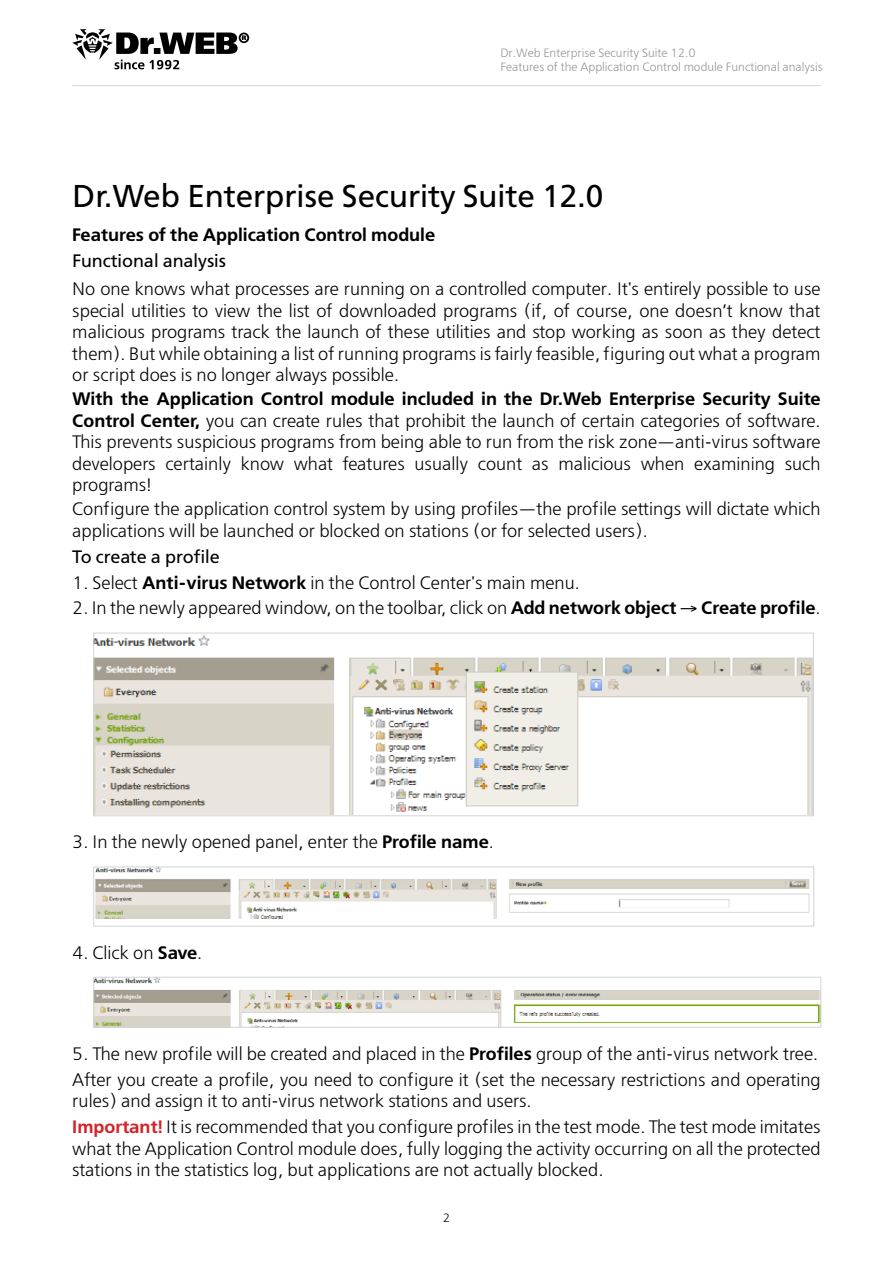
<style>
.page{position:relative;width:893px;height:1263px;background:#fff}
.page>*{position:absolute;margin:0;border:0;box-sizing:border-box;transform-origin:0 0}
.t1{font:31.5px "Free Set";color:#000}
.t2{font:300 18px/21.6px "Free Set";color:#000}
.t3{font:600 18px "Free Set";color:#000}
.t4{font:18px "Free Set";color:#000}
.t5{font:300 12px/14.4px "Free Set";color:#939598}
.t6{font:300 12px "Free Set";color:#000}
.s1{font-weight:600}
.s2{font-weight:600;color:#d2232a}
</style>
<div class="page">
<svg style="left:72px;top:29px;width:177px;height:40px"></svg>
<hr style="left:72px;top:85px;width:749px;height:1px;background:#d1d3d4">
<img style="left:96px;top:635px;width:716px;height:179px">
<div style="left:94px;top:633px;width:720px;height:183px;border:1px solid #d1d3d4"></div>
<img style="left:96px;top:869px;width:714px;height:50px">
<div style="left:94px;top:867px;width:720px;height:59px;border:1px solid #d1d3d4"></div>
<img style="left:96px;top:979px;width:723px;height:46px">
<div style="left:94px;top:977px;width:727px;height:50px;border:1px solid #d1d3d4"></div>
<p class="t5" style="left:500px;top:46px;width:324px">Dr.Web Enterprise Security Suite 12.0<br>Features of the Application Control module Functional analysis</p>
<h1 class="t1" style="left:72px;top:175px;width:533px">Dr.Web Enterprise Security Suite 12.0</h1>
<p class="t3" style="left:72px;top:223px;width:364px">Features of the Application Control module</p>
<p class="t4" style="left:72px;top:249px;width:155px">Functional analysis</p>
<p class="t2" style="left:72px;top:278px;width:750px;text-align:justify">No one knows what processes are running on a controlled computer. It's entirely possible to use special utilities to view the list of downloaded programs (if, of course, one doesn’t know that malicious programs track the launch of these utilities and stop working as soon as they detect them). But while obtaining a list of running programs is fairly feasible, figuring out what a program or script does is no longer always possible.</p>
<p class="t2" style="left:72px;top:388px;width:750px;text-align:justify"><span class="s1">With the Application Control module included in the Dr.Web Enterprise Security Suite Control Center,</span> you can create rules that prohibit the launch of certain categories of software.<br>This prevents suspicious programs from being able to run from the risk zone—anti-virus software developers certainly know what features usually count as malicious when examining such programs!</p>
<p class="t2" style="left:72px;top:498px;width:750px">Configure the application control system by using profiles—the profile settings will dictate which applications will be launched or blocked on stations (or for selected users).</p>
<p class="t4" style="left:72px;top:545px;width:149px">To create a profile</p>
<p class="t2" style="left:72px;top:571px;width:509px">1. Select <span class="s1">Anti-virus Network</span> in the Control Center's main menu.</p>
<p class="t2" style="left:72px;top:597px;width:750px">2. In the newly appeared window, on the toolbar, click on <span class="s1">Add network object</span> → <span class="s1">Create profile</span>.</p>
<p class="t2" style="left:72px;top:831px;width:423px">3. In the newly opened panel, enter the <span class="s1">Profile name</span>.</p>
<p class="t2" style="left:72px;top:941px;width:132px">4. Click on <span class="s1">Save</span>.</p>
<p class="t2" style="left:72px;top:1040px;width:750px;line-height:25.8px">5. The new profile will be created and placed in the <span class="s1">Profiles</span> group of the anti-virus network tree.<br>After you create a profile, you need to configure it (set the necessary restrictions and operating</p>
<p class="t2" style="left:72px;top:1088px;width:750px;line-height:25.8px">rules) and assign it to anti-virus network stations and users.<br><span class="s2">Important!</span> It is recommended that you configure profiles in the test mode. The test mode imitates</p>
<p class="t2" style="left:72px;top:1137px;width:750px">what the Application Control module does, fully logging the activity occurring on all the protected stations in the statistics log, but applications are not actually blocked.</p>
<p class="t6" style="left:443px;top:1210px;width:9px">2</p>
</div>
